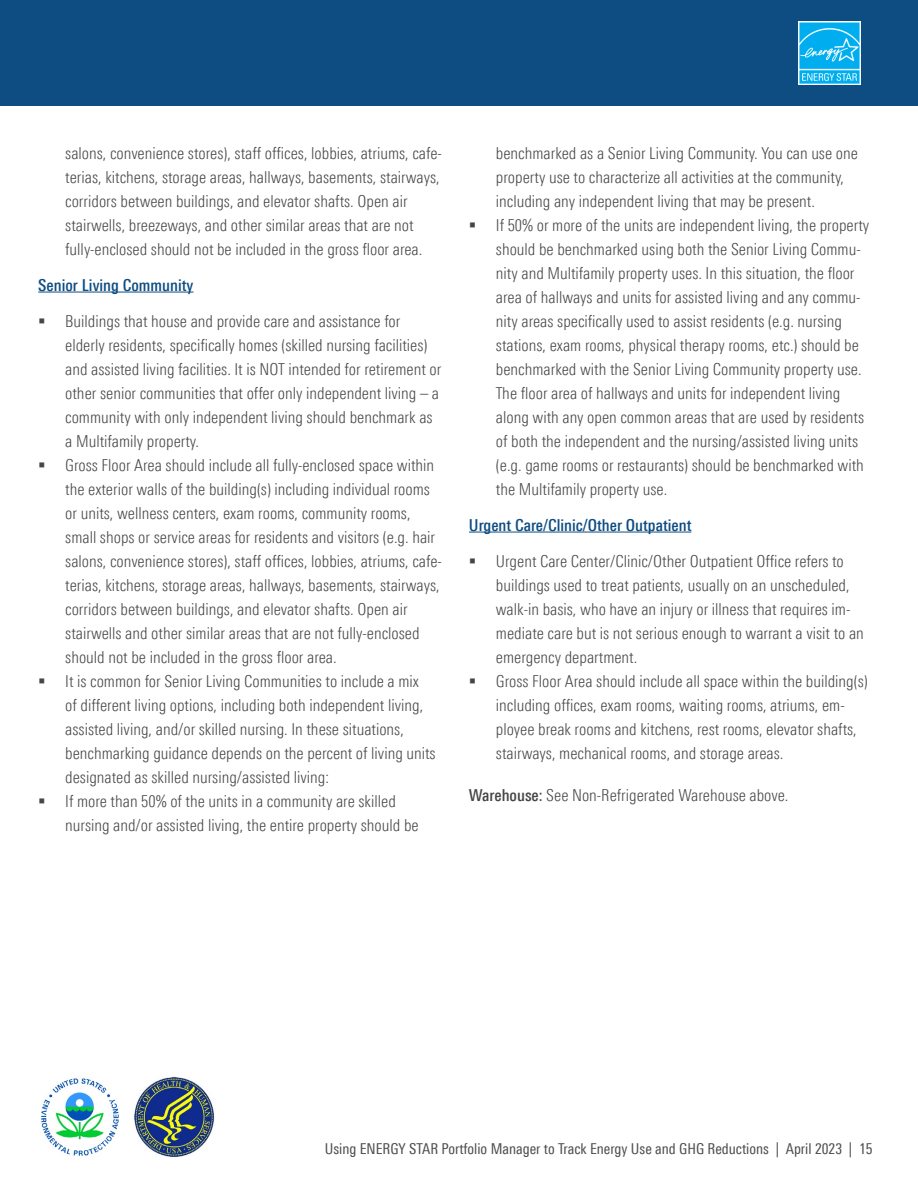
<style>
.page{position:relative;width:918px;height:1188px;background:#fff}
.page>*{position:absolute;margin:0;border:0;box-sizing:border-box;transform-origin:0 0}
.t1{font:300 condensed 16.5px/24px "LT Univers";color:#464646}
.t2{font:500 condensed 16.5px "LT Univers";color:#0e4d82}
.t3{font:condensed 15px "LT Univers";color:#4d4d4f}
.s1{font-weight:500}
</style>
<div class="page">
<img style="left:40px;top:1078px;width:79px;height:78px">
<div style="left:0;top:0;width:918px;height:106px;background:#0e4d82"></div>
<img style="left:799px;top:21px;width:62px;height:64px">
<img style="left:134px;top:1077px;width:81px;height:80px">
<hr style="left:38px;top:292px;width:156px;height:1px;background:#0e4d82">
<hr style="left:469px;top:532px;width:222px;height:1px;background:#0e4d82">
<p class="t1" style="left:65px;top:141px;width:378px">salons, convenience stores), staff offices, lobbies, atriums, cafe&shy;terias, kitchens, storage areas, hallways, basements, stairways, corridors between buildings, and elevator shafts. Open air stairwells, breezeways, and other similar areas that are not fully-enclosed should not be included in the gross floor area.</p>
<p class="t2" style="left:38px;top:275px;width:157px">Senior Living Community</p>
<p class="t1" style="left:65px;top:309px;width:378px;text-indent:-27px">▪ Buildings that house and provide care and assistance for elderly residents, specifically homes (skilled nursing facilities) and assisted living facilities. It is NOT intended for retirement or other senior communities that offer only independent living – a community with only independent living should benchmark as a Multifamily property.</p>
<p class="t1" style="left:65px;top:453px;width:378px;text-indent:-27px">▪ Gross Floor Area should include all fully-enclosed space within the exterior walls of the building(s) including individual rooms or units, wellness centers, exam rooms, community rooms, small shops or service areas for residents and visitors (e.g. hair salons, convenience stores), staff offices, lobbies, atriums, cafe&shy;terias, kitchens, storage areas, hallways, basements, stairways, corridors between buildings, and elevator shafts. Open air stairwells and other similar areas that are not fully-enclosed should not be included in the gross floor area.</p>
<p class="t1" style="left:65px;top:669px;width:372px;text-indent:-27px">▪ It is common for Senior Living Communities to include a mix<br>of different living options, including both independent living, assisted living, and/or skilled nursing. In these situations, benchmarking guidance depends on the percent of living units designated as skilled nursing/assisted living:</p>
<p class="t1" style="left:65px;top:789px;width:355px;text-indent:-27px">▪ If more than 50% of the units in a community are skilled nursing and/or assisted living, the entire property should be</p>
<p class="t1" style="left:496px;top:141px;width:364px">benchmarked as a Senior Living Community. You can use one property use to characterize all activities at the community, including any independent living that may be present.</p>
<p class="t1" style="left:496px;top:213px;width:375px;text-indent:-27px">▪ If 50% or more of the units are independent living, the property should be benchmarked using both the Senior Living Commu&shy;nity and Multifamily property uses. In this situation, the floor area of hallways and units for assisted living and any commu&shy;nity areas specifically used to assist residents (e.g. nursing stations, exam rooms, physical therapy rooms, etc.) should be benchmarked with the Senior Living Community property use.<br>The floor area of hallways and units for independent living along with any open common areas that are used by residents of both the independent and the nursing/assisted living units (e.g. game rooms or restaurants) should be benchmarked with the Multifamily property use.</p>
<p class="t2" style="left:469px;top:515px;width:224px">Urgent Care/Clinic/Other Outpatient</p>
<p class="t1" style="left:496px;top:549px;width:369px;text-indent:-27px">▪ Urgent Care Center/Clinic/Other Outpatient Office refers to buildings used to treat patients, usually on an unscheduled, walk-in basis, who have an injury or illness that requires im&shy;mediate care but is not serious enough to warrant a visit to an emergency department.</p>
<p class="t1" style="left:496px;top:669px;width:373px;text-indent:-27px">▪ Gross Floor Area should include all space within the building(s) including offices, exam rooms, waiting rooms, atriums, em&shy;ployee break rooms and kitchens, rest rooms, elevator shafts, stairways, mechanical rooms, and storage areas.</p>
<p class="t1" style="left:469px;top:783px;width:321px"><span class="s1">Warehouse:</span> See Non-Refrigerated Warehouse above.</p>
<p class="t3" style="left:325px;top:1140px;width:549px">Using ENERGY STAR Portfolio Manager to Track Energy Use and GHG Reductions | April 2023 | 15</p>
</div>
